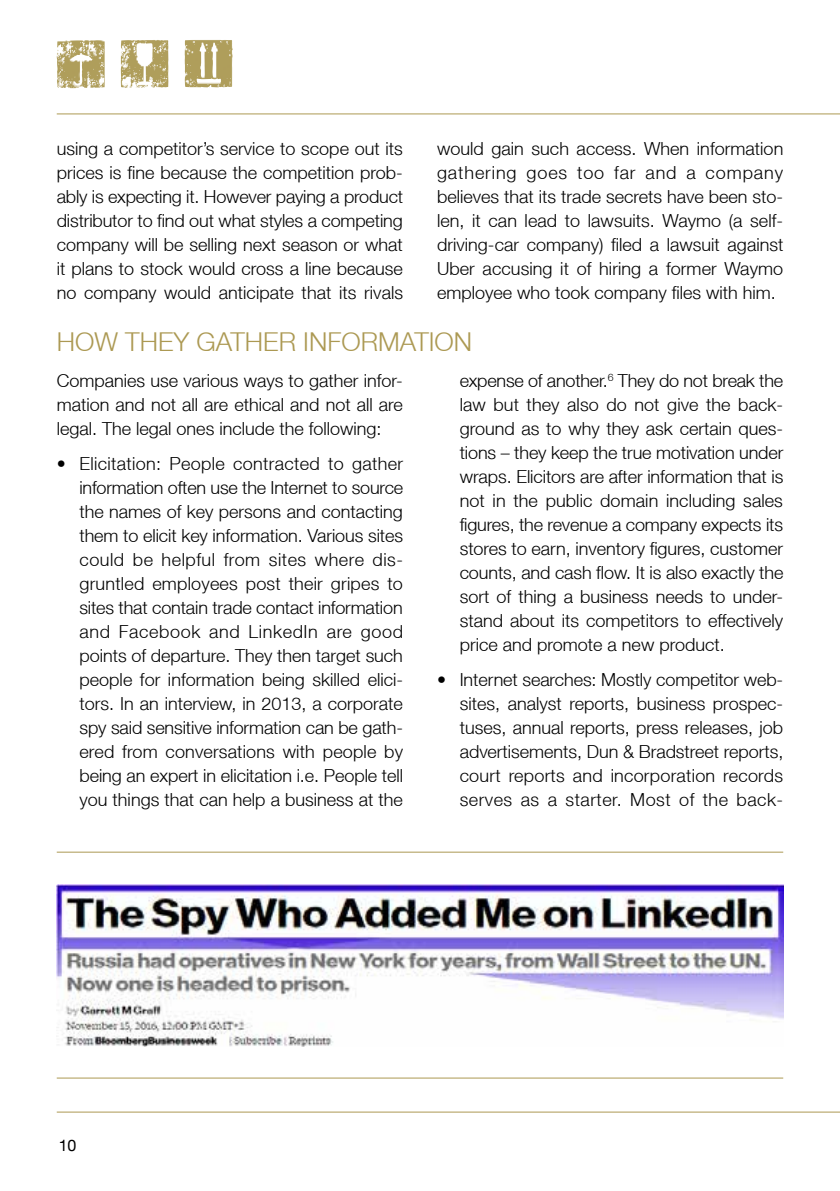
<style>
.page{position:relative;width:840px;height:1191px;background:#fff}
.page>*{position:absolute;margin:0;border:0;box-sizing:border-box;transform-origin:0 0}
.t1{font:300 26px "Helvetica Neue LT";color:#ac9953}
.t2{font:300 18px/24px "Helvetica Neue LT";color:#000;text-align:justify}
.t3{font:16px "Helvetica Neue LT";color:#000}
</style>
<div class="page">
<hr style="left:57px;top:1111px;width:782px;height:1px;background:#ac9953">
<hr style="left:57px;top:113px;width:782px;height:1px;background:#ac9953">
<img style="left:184px;top:40px;width:49px;height:47px">
<img style="left:57px;top:884px;width:725px;height:162px">
<hr style="left:57px;top:1077px;width:725px;height:1px;background:#ac9953">
<hr style="left:57px;top:851px;width:725px;height:1px;background:#ac9953">
<p class="t2" style="left:57px;top:136px;width:348px">using a competitor’s service to scope out its prices is fine because the competition prob&shy;ably is expecting it. However paying a product distributor to find out what styles a competing company will be selling next season or what it plans to stock would cross a line because no company would anticipate that its rivals</p>
<p class="t2" style="left:437px;top:136px;width:348px">would gain such access. When information gathering goes too far and a company believes that its trade secrets have been sto&shy;len, it can lead to lawsuits. Waymo (a self&shy;driving-car company) filed a lawsuit against Uber accusing it of hiring a former Waymo employee who took company files with him.</p>
<h1 class="t1" style="left:57px;top:326px;width:417px">HOW THEY GATHER INFORMATION</h1>
<p class="t2" style="left:57px;top:368px;width:347px">Companies use various ways to gather infor&shy;mation and not all are ethical and not all are legal. The legal ones include the following:</p>
<p class="t2" style="left:79px;top:451px;width:325px;text-indent:-23px">• Elicitation: People contracted to gather information often use the Internet to source the names of key persons and contacting them to elicit key information. Various sites could be helpful from sites where dis&shy;gruntled employees post their gripes to sites that contain trade contact information and Facebook and LinkedIn are good points of departure. They then target such people for information being skilled elici&shy;tors. In an interview, in 2013, a corporate spy said sensitive information can be gath&shy;ered from conversations with people by being an expert in elicitation i.e. People tell you things that can help a business at the</p>
<p class="t2" style="left:459px;top:368px;width:325px">expense of another.<sup>6</sup> They do not break the law but they also do not give the back&shy;ground as to why they ask certain ques&shy;tions – they keep the true motivation under wraps. Elicitors are after information that is not in the public domain including sales figures, the revenue a company expects its stores to earn, inventory figures, customer counts, and cash flow. It is also exactly the sort of thing a business needs to under&shy;stand about its competitors to effectively price and promote a new product.</p>
<p class="t2" style="left:459px;top:667px;width:325px;text-indent:-23px">• Internet searches: Mostly competitor web&shy;sites, analyst reports, business prospec&shy;tuses, annual reports, press releases, job advertisements, Dun &amp; Bradstreet reports, court reports and incorporation records serves as a starter. Most of the back-</p>
<p class="t3" style="left:59px;top:1136px;width:19px">10</p>
</div>
